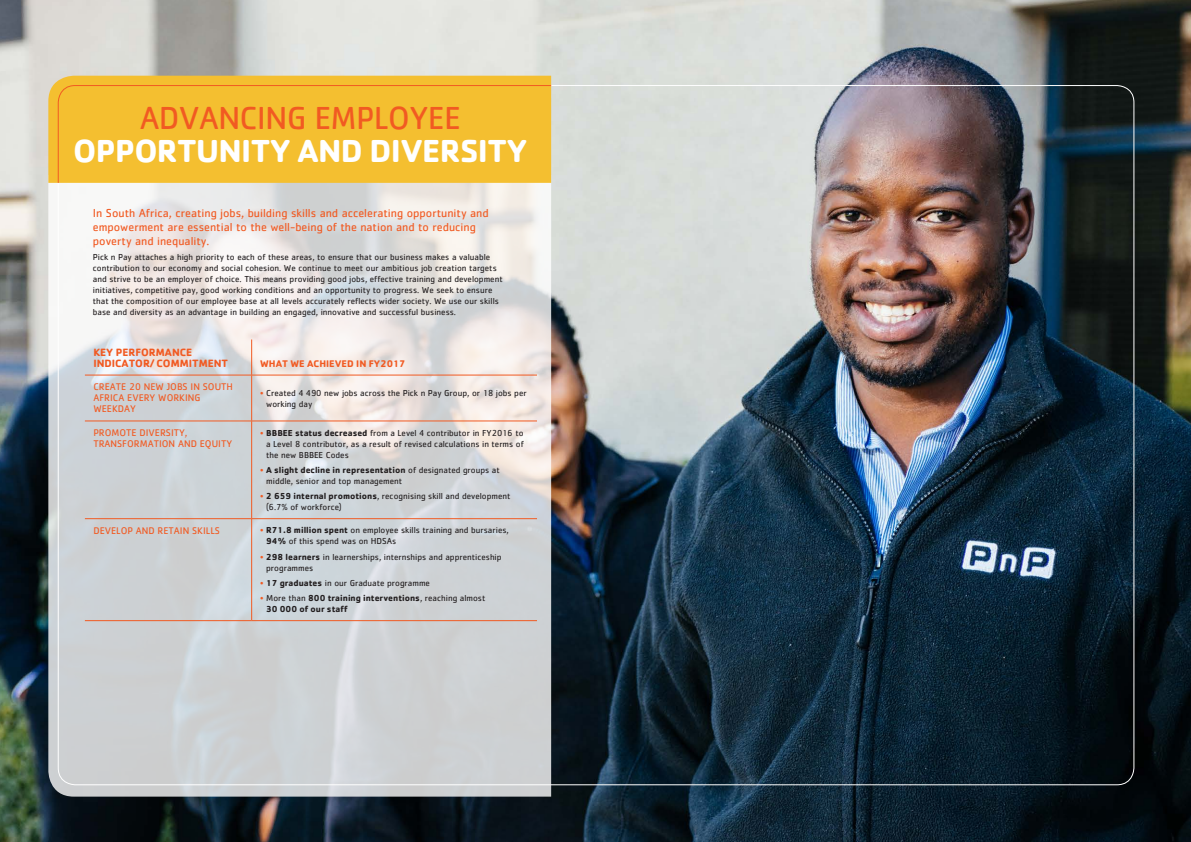
<style>
.page{position:relative;width:1191px;height:842px;background:#fff}
.page>*{position:absolute;margin:0;border:0;box-sizing:border-box;transform-origin:0 0}
.t1{font:700 33px "Cachet Std";letter-spacing:-.02em;color:#fff}
.t2{font:33px "Cachet Std";letter-spacing:-.02em;color:#f15a22}
.t3{font:12px/14px "Cachet Std";color:#f15a22}
.t4{font:700 11px/11px "Cachet Std";color:#f15a22}
.t5{font:10px/11px "Cachet Std";color:#f15a22}
.t6{font:700 10px "Cachet Std";color:#f15a22}
.t7{font:9px/11px "Cachet Std";color:#231f20}
.t8{font:700 9px/11px "Cachet Std";color:#231f20}
.s1{color:#f15a22}
.s2{font-weight:700}
.s3{font-weight:400;color:#f15a22}
.s4{font-weight:400}
</style>
<div class="page">
<img style="left:0;top:0;width:1191px;height:842px">
<svg style="left:48px;top:183px;width:503px;height:614px;background:#d8d9da"></svg>
<div style="left:48px;top:76px;width:503px;height:107px;background:#f4bf30"></div>
<div style="left:57px;top:85px;width:494px;height:98px;background:#f4bf30"></div>
<hr style="left:251px;top:339px;width:1px;height:36px;background:#f15a22">
<hr style="left:85px;top:375px;width:167px;height:1px;background:#f15a22">
<hr style="left:252px;top:375px;width:285px;height:1px;background:#f15a22">
<hr style="left:251px;top:375px;width:1px;height:46px;background:#f15a22">
<hr style="left:85px;top:421px;width:167px;height:1px;background:#f15a22">
<hr style="left:252px;top:421px;width:285px;height:1px;background:#f15a22">
<hr style="left:251px;top:421px;width:1px;height:97px;background:#f15a22">
<hr style="left:85px;top:518px;width:167px;height:1px;background:#f15a22">
<hr style="left:252px;top:518px;width:285px;height:1px;background:#f15a22">
<hr style="left:251px;top:519px;width:1px;height:101px;background:#f15a22">
<hr style="left:85px;top:620px;width:167px;height:1px;background:#f15a22">
<hr style="left:252px;top:620px;width:285px;height:1px;background:#f15a22">
<h1 class="t2" style="left:140px;top:99px;width:323px">ADVANCING EMPLOYEE</h1>
<h1 class="t1" style="left:73px;top:129px;width:455px">OPPORTUNITY AND DIVERSITY</h1>
<h2 class="t3" style="left:93px;top:206px;width:397px">In South Africa, creating jobs, building skills and accelerating opportunity and empowerment are essential to the well-being of the nation and to reducing poverty and inequality.</h2>
<p class="t7" style="left:93px;top:251px;width:411px">Pick n Pay attaches a high priority to each of these areas, to ensure that our business makes a valuable contribution to our economy and social cohesion. We continue to meet our ambitious job creation targets and strive to be an employer of choice. This means providing good jobs, effective training and development initiatives, competitive pay, good working conditions and an opportunity to progress. We seek to ensure that the composition of our employee base at all levels accurately reflects wider society. We use our skills base and diversity as an advantage in building an engaged, innovative and successful business.</p>
<p class="t4" style="left:93px;top:346px;width:136px">KEY PERFORMANCE<br>INDICATOR/ COMMITMENT</p>
<p class="t6" style="left:260px;top:357px;width:147px">WHAT WE ACHIEVED IN FY2017</p>
<p class="t5" style="left:93px;top:381px;width:141px">CREATE 20 NEW JOBS IN SOUTH<br>AFRICA EVERY WORKING<br>WEEKDAY</p>
<p class="t7" style="left:266px;top:387px;width:262px;text-indent:-6px"><span class="s1">•</span> Created 4 490 new jobs across the Pick n Pay Group, or 18 jobs per working day</p>
<p class="t5" style="left:93px;top:427px;width:140px">PROMOTE DIVERSITY,<br>TRANSFORMATION AND EQUITY</p>
<p class="t7" style="left:266px;top:427px;width:259px;text-align:justify;text-indent:-6px"><span class="s1">•</span> <span class="s2">BBBEE status decreased</span> from a Level 4 contributor in FY2016 to a Level 8 contributor, as a result of revised calculations in terms of the new BBBEE Codes</p>
<p class="t7" style="left:266px;top:464px;width:235px;text-indent:-6px"><span class="s1">•</span> <span class="s2">A slight decline in representation</span> of designated groups at middle, senior and top management</p>
<p class="t7" style="left:266px;top:490px;width:246px;text-indent:-6px"><span class="s1">•</span> <span class="s2">2 659 internal promotions</span>, recognising skill and development (6.7% of workforce)</p>
<p class="t5" style="left:93px;top:525px;width:128px">DEVELOP AND RETAIN SKILLS</p>
<p class="t7" style="left:266px;top:525px;width:244px;text-indent:-6px"><span class="s1">•</span> <span class="s2">R71.8 million spent</span> on employee skills training and bursaries,<br><span class="s2">94%</span> of this spend was on HDSAs</p>
<p class="t7" style="left:266px;top:551px;width:237px;text-indent:-6px"><span class="s1">•</span> <span class="s2">298 learners</span> in learnerships, internships and apprenticeship programmes</p>
<p class="t7" style="left:260px;top:577px;width:171px"><span class="s1">•</span> <span class="s2">17 graduates</span> in our Graduate programme</p>
<p class="t8" style="left:266px;top:592px;width:221px;text-indent:-6px"><span class="s3">•</span> <span class="s4">More than</span> 800 training interventions<span class="s4">, reaching almost<br></span>30 000 of our staff</p>
</div>
